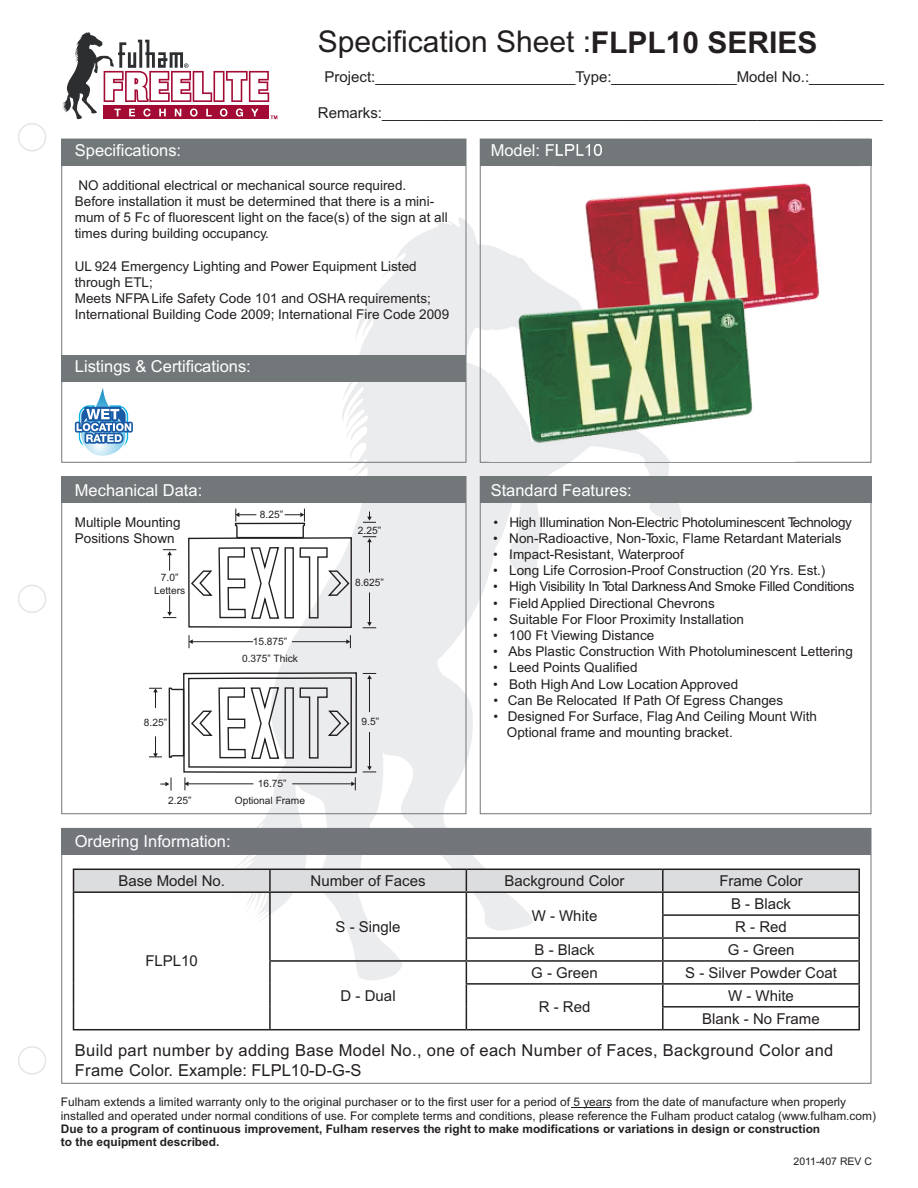
<style>
.page{position:relative;width:918px;height:1188px;background:#fff}
.page>*{position:absolute;margin:0;border:0;box-sizing:border-box;transform-origin:0 0}
.t1{font:30px "Arial";color:#231f20}
.t2{font:16.5px/19.8px "Arial";letter-spacing:.02em;color:#231f20}
.t3{font:16.5px "Arial";color:#fff}
.t4{font:15px/23px "Arial";color:#231f20}
.t5{font:13.5px/16.2px "Arial";color:#231f20}
.t6{font:13.5px "Arial";letter-spacing:-.02em;color:#231f20}
.t7{font:11.85px/13.2px "Arial";color:#231f20}
.t8{font:700 11.85px/13.2px "Arial";color:#231f20}
.t9{font:10.5px "Arial";color:#231f20}
.t10{font:10.2px/16.4px "Arial";color:#231f20;text-align:center}
.s1{font-weight:700}
</style>
<div class="page">
<svg style="left:18px;top:123px;width:28px;height:952px"></svg>
<svg style="left:222px;top:217px;width:459px;height:652px"></svg>
<div style="left:61px;top:139px;width:405px;height:27px;background:#72787a"></div>
<div style="left:61px;top:355px;width:405px;height:27px;background:#72787a"></div>
<div style="left:480px;top:139px;width:391px;height:27px;background:#72787a"></div>
<div style="left:61px;top:828px;width:810px;height:27px;background:#72767a"></div>
<div style="left:61px;top:476px;width:405px;height:27px;background:#72787a"></div>
<div style="left:480px;top:476px;width:391px;height:27px;background:#72787a"></div>
<div style="left:61px;top:476px;width:405px;height:338px;border:1px solid #72767a"></div>
<div style="left:480px;top:476px;width:391px;height:338px;border:1px solid #72767a"></div>
<hr style="left:192px;top:641px;width:61px;height:1px;background:#231f20">
<svg style="left:189px;top:635px;width:4px;height:13px"></svg>
<hr style="left:292px;top:641px;width:55px;height:1px;background:#231f20">
<svg style="left:346px;top:635px;width:5px;height:13px"></svg>
<hr style="left:369px;top:542px;width:1px;height:31px;background:#231f20">
<hr style="left:369px;top:592px;width:1px;height:31px;background:#231f20">
<svg style="left:363px;top:536px;width:13px;height:6px"></svg>
<svg style="left:363px;top:622px;width:13px;height:7px"></svg>
<svg style="left:163px;top:549px;width:13px;height:22px"></svg>
<svg style="left:163px;top:595px;width:13px;height:23px"></svg>
<svg style="left:363px;top:512px;width:13px;height:11px"></svg>
<svg style="left:188px;top:509px;width:165px;height:120px"></svg>
<svg style="left:149px;top:672px;width:227px;height:119px"></svg>
<svg style="left:62px;top:32px;width:215px;height:87px"></svg>
<img style="left:557px;top:144px;width:305px;height:159px">
<img style="left:489px;top:259px;width:305px;height:202px">
<hr style="left:858px;top:893px;width:2px;height:21px;background:#231f20">
<hr style="left:858px;top:916px;width:2px;height:21px;background:#231f20">
<hr style="left:663px;top:937px;width:197px;height:2px;background:#231f20">
<hr style="left:858px;top:939px;width:2px;height:21px;background:#231f20">
<hr style="left:663px;top:960px;width:197px;height:2px;background:#231f20">
<hr style="left:858px;top:962px;width:2px;height:21px;background:#231f20">
<hr style="left:663px;top:983px;width:197px;height:2px;background:#231f20">
<hr style="left:858px;top:985px;width:2px;height:21px;background:#231f20">
<hr style="left:662px;top:1006px;width:198px;height:2px;background:#231f20">
<hr style="left:858px;top:1008px;width:2px;height:21px;background:#231f20">
<hr style="left:73px;top:1029px;width:197px;height:1px;background:#231f20">
<hr style="left:270px;top:1029px;width:196px;height:1px;background:#231f20">
<hr style="left:466px;top:1029px;width:197px;height:1px;background:#231f20">
<hr style="left:663px;top:1029px;width:197px;height:1px;background:#231f20">
<svg style="left:73px;top:869px;width:786px;height:160px"></svg>
<hr style="left:270px;top:891px;width:196px;height:2px;background:#231f20">
<hr style="left:466px;top:891px;width:197px;height:2px;background:#231f20">
<hr style="left:663px;top:869px;width:197px;height:1px;background:#231f20">
<hr style="left:662px;top:870px;width:2px;height:21px;background:#231f20">
<hr style="left:858px;top:870px;width:2px;height:21px;background:#231f20">
<hr style="left:663px;top:891px;width:197px;height:2px;background:#231f20">
<hr style="left:662px;top:914px;width:198px;height:2px;background:#231f20">
<svg style="left:73px;top:388px;width:67px;height:75px"></svg>
<hr style="left:571px;top:1107px;width:39px;height:1px;background:#231f20">
<p class="t3" style="left:75px;top:141px;width:108px">Specifications:</p>
<h1 class="t1" style="left:318px;top:25px;width:501px">Specification Sheet :<span class="s1">FLPL10 SERIES</span></h1>
<p class="t4" style="left:325px;top:65px;width:561px">Project:________________________Type:_______________Model No.:_________</p>
<p class="t4" style="left:318px;top:101px;width:566px">Remarks:____________________________________________________________</p>
<p class="t3" style="left:491px;top:141px;width:113px">Model: FLPL10</p>
<p class="t5" style="left:75px;top:177px;width:374px">NO additional electrical or mechanical source required.<br>Before installation it must be determined that there is a mini&shy;mum of 5 Fc of fluorescent light on the face(s) of the sign at all times during building occupancy.</p>
<p class="t5" style="left:75px;top:258px;width:376px">UL 924 Emergency Lighting and Power Equipment Listed through ETL;<br>Meets NFPA Life Safety Code 101 and OSHA requirements; International Building Code 2009; International Fire Code 2009</p>
<p class="t3" style="left:75px;top:357px;width:178px">Listings &amp; Certifications:</p>
<p class="t3" style="left:75px;top:480px;width:129px">Mechanical Data:</p>
<p class="t3" style="left:491px;top:480px;width:143px">Standard Features:</p>
<p class="t5" style="left:75px;top:514px;width:107px">Multiple Mounting<br>Positions Shown</p>
<p class="t10" style="left:154px;top:572px;width:33px;line-height:12.3px">7.0”<br>Letters</p>
<p class="t10" style="left:144px;top:715px;width:25px">8.25”</p>
<p class="t10" style="left:168px;top:792px;width:25px">2.25”</p>
<p class="t10" style="left:260px;top:506px;width:25px">8.25”</p>
<p class="t10" style="left:242px;top:634px;width:57px">15.875”<br>0.375” Thick</p>
<p class="t10" style="left:258px;top:776px;width:30px">16.75”</p>
<p class="t10" style="left:235px;top:792px;width:72px">Optional Frame</p>
<p class="t3" style="left:75px;top:832px;width:157px">Ordering Information:</p>
<p class="t10" style="left:358px;top:522px;width:25px">2.25”</p>
<p class="t10" style="left:355px;top:574px;width:30px">8.625”</p>
<p class="t10" style="left:362px;top:714px;width:19px">9.5”</p>
<p class="t6" style="left:493px;top:514px;width:360px">• High Illumination Non-Electric Photoluminescent Technology</p>
<p class="t5" style="left:493px;top:530px;width:350px">• Non-Radioactive, Non-Toxic, Flame Retardant Materials</p>
<p class="t5" style="left:493px;top:546px;width:192px">• Impact-Resistant, Waterproof</p>
<p class="t5" style="left:493px;top:562px;width:334px">• Long Life Corrosion-Proof Construction (20 Yrs. Est.)</p>
<p class="t6" style="left:493px;top:579px;width:363px">• High Visibility In Total Darkness And Smoke Filled Conditions</p>
<p class="t5" style="left:493px;top:595px;width:223px">• Field Applied Directional Chevrons</p>
<p class="t5" style="left:493px;top:611px;width:252px">• Suitable For Floor Proximity Installation</p>
<p class="t5" style="left:493px;top:627px;width:163px">• 100 Ft Viewing Distance</p>
<p class="t5" style="left:493px;top:643px;width:361px">• Abs Plastic Construction With Photoluminescent Lettering</p>
<p class="t5" style="left:493px;top:660px;width:146px">• Leed Points Qualified</p>
<p class="t5" style="left:493px;top:676px;width:246px">• Both High And Low Location Approved</p>
<p class="t5" style="left:493px;top:692px;width:291px">• Can Be Relocated If Path Of Egress Changes</p>
<p class="t5" style="left:507px;top:708px;width:312px;text-indent:-14px">• Designed For Surface, Flag And Ceiling Mount With<br>Optional frame and mounting bracket.</p>
<p class="t4" style="left:118px;top:870px;width:108px">Base Model No.</p>
<p class="t4" style="left:311px;top:870px;width:117px">Number of Faces</p>
<p class="t4" style="left:505px;top:870px;width:122px">Background Color</p>
<p class="t4" style="left:719px;top:870px;width:85px">Frame Color</p>
<p class="t4" style="left:145px;top:950px;width:54px">FLPL10</p>
<p class="t4" style="left:336px;top:915px;width:67px">S - Single</p>
<p class="t4" style="left:341px;top:984px;width:57px">D - Dual</p>
<p class="t4" style="left:532px;top:904px;width:67px">W - White</p>
<p class="t4" style="left:731px;top:892px;width:62px">B - Black<br>R - Red</p>
<p class="t4" style="left:535px;top:938px;width:62px">B - Black</p>
<p class="t4" style="left:728px;top:938px;width:68px">G - Green</p>
<p class="t4" style="left:531px;top:961px;width:68px">G - Green</p>
<p class="t4" style="left:685px;top:961px;width:153px">S - Silver Powder Coat</p>
<p class="t4" style="left:539px;top:996px;width:53px">R - Red</p>
<p class="t4" style="left:702px;top:984px;width:119px;text-align:center">W - White<br>Blank - No Frame</p>
<p class="t2" style="left:75px;top:1040px;width:760px">Build part number by adding Base Model No., one of each Number of Faces, Background Color and<br>Frame Color. Example: FLPL10-D-G-S</p>
<p class="t7" style="left:61px;top:1096px;width:817px">Fulham extends a limited warranty only to the original purchaser or to the first user for a period of 5 years from the date of manufacture when properly installed and operated under normal conditions of use. For complete terms and conditions, please reference the Fulham product catalog (www.fulham.com)</p>
<p class="t8" style="left:61px;top:1122px;width:761px">Due to a program of continuous improvement, Fulham reserves the right to make modifications or variations in design or construction to the equipment described.</p>
<p class="t9" style="left:794px;top:1155px;width:80px">2011-407 REV C</p>
</div>
